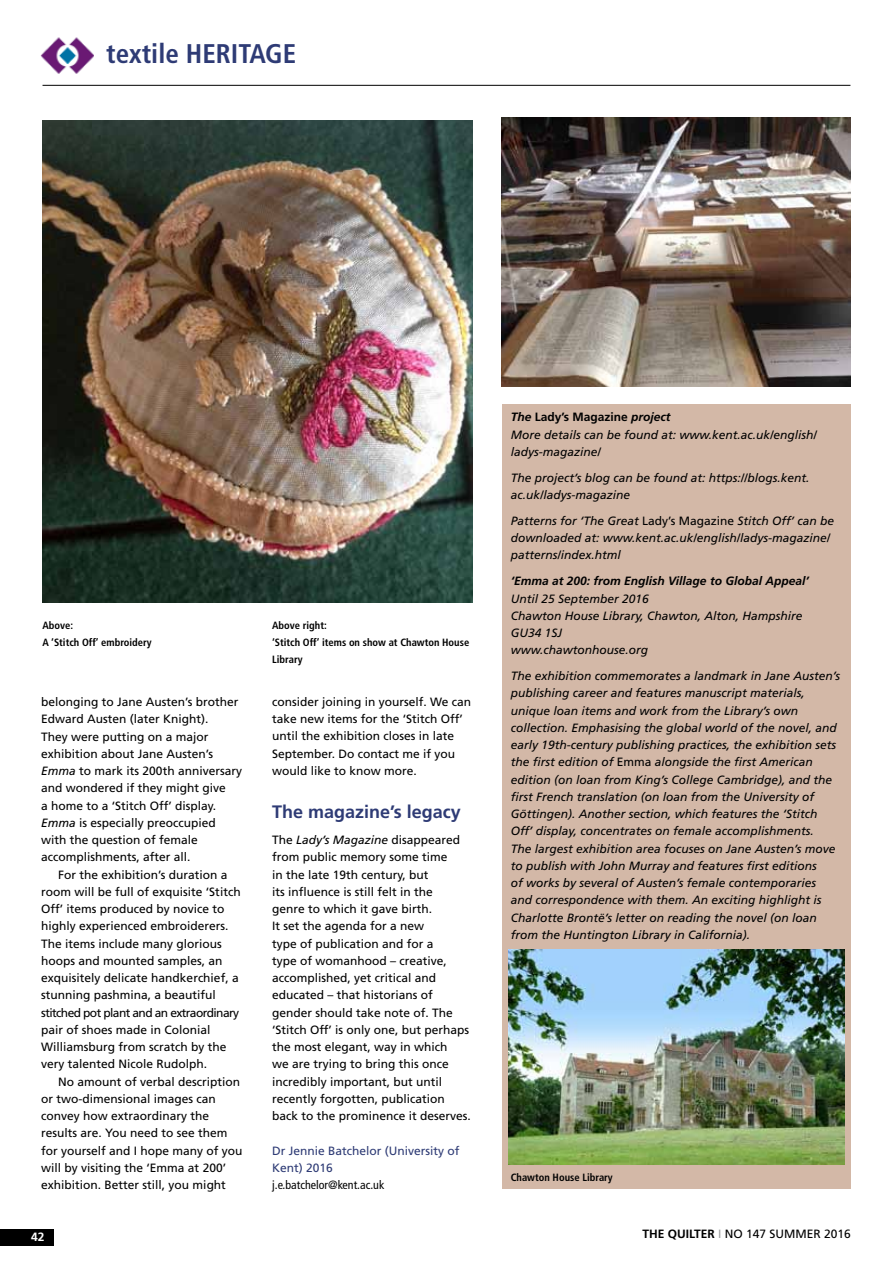
<style>
.page{position:relative;width:893px;height:1263px;background:#fff}
.page>*{position:absolute;margin:0;border:0;box-sizing:border-box;transform-origin:0 0}
.t1{font:700 condensed 27px "Frutiger";color:#2e3b75}
.t2{font:700 18px "Frutiger";color:#2e3b75}
.t3{font:12px/17.2px "Frutiger";color:#000}
.t4{font:italic 12px/17.2px "Frutiger";color:#000}
.t5{font:italic 700 12px "Frutiger";color:#000}
.t6{font:12px/17.2px "Frutiger";color:#2e3b75}
.t7{font:condensed 12px "Frutiger";color:#000}
.t8{font:700 12px "Frutiger";color:#fff}
.t9{font:700 condensed 10.5px/17.2px "Frutiger";color:#000}
.s1{font-style:italic}
.s2{font-weight:700}
.s3{font-weight:700;font-style:normal}
.s4{font-style:normal}
.s5{color:#9c9e9f}
</style>
<div class="page">
<hr style="left:43px;top:85px;width:807px;height:1px;background:#000">
<img style="left:41px;top:37px;width:53px;height:37px">
<div style="left:0;top:1229px;width:53px;height:17px;background:#000"></div>
<img style="left:43px;top:120px;width:429px;height:482px">
<img style="left:502px;top:117px;width:348px;height:270px">
<div style="left:502px;top:404px;width:348px;height:785px;background:#d3b8a7"></div>
<img style="left:509px;top:949px;width:335px;height:216px">
<h1 class="t1" style="left:106px;top:38px;width:191px">textile HERITAGE</h1>
<p class="t9" style="left:43px;top:616px;width:111px">Above:<br>A ‘Stitch Off’ embroidery</p>
<p class="t9" style="left:272px;top:616px;width:199px">Above right:<br>‘Stitch Off’ items on show at Chawton House<br>Library</p>
<p class="t3" style="left:41px;top:693px;width:202px">belonging to Jane Austen’s brother<br>Edward Austen (later Knight).<br>They were putting on a major exhibition about Jane Austen’s<br><span class="s1">Emma</span> to mark its 200th anniversary and wondered if they might give<br>a home to a ‘Stitch Off’ display.<br><span class="s1">Emma</span> is especially preoccupied with the question of female accomplishments, after all.</p>
<p class="t3" style="left:41px;top:866px;width:201px;text-indent:17px">For the exhibition’s duration a room will be full of exquisite ‘Stitch Off’ items produced by novice to highly experienced embroiderers.<br>The items include many glorious hoops and mounted samples, an exquisitely delicate handkerchief, a stunning pashmina, a beautiful stitched pot plant and an extraordinary pair of shoes made in Colonial Williamsburg from scratch by the very talented Nicole Rudolph.</p>
<p class="t3" style="left:41px;top:1073px;width:203px;text-indent:17px">No amount of verbal description or two-dimensional images can convey how extraordinary the results are. You need to see them for yourself and I hope many of you will by visiting the ‘E mma at 200’ exhibition. Better still, you might</p>
<p class="t3" style="left:272px;top:693px;width:201px">consider joining in yourself. We can take new items for the ‘Stitch Off’ until the exhibition closes in late<br>September. Do contact me if you would like to know more.</p>
<h2 class="t2" style="left:272px;top:801px;width:190px">The magazine’s legacy</h2>
<p class="t3" style="left:272px;top:831px;width:200px">The <span class="s1">Lady’s Magazine</span> disappeared from public memory some time<br>in the late 19th century, but<br>its influence is still felt in the<br>genre to which it gave birth.<br>It set the agenda for a new<br>type of publication and for a<br>type of womanhood – creative, accomplished, yet critical and educated – that historians of gender should take note of. The ‘Stitch Off’ is only one, but perhaps the most elegant, way in which<br>we are trying to bring this once incredibly important, but until recently forgotten, publication back to the prominence it deserves.</p>
<p class="t6" style="left:272px;top:1142px;width:189px">Dr Jennie Batchelor (U niversity of<br>Kent) 2016</p>
<p class="t7" style="left:272px;top:1178px;width:114px">j.e.batchelor@kent.ac.uk</p>
<p class="t4" style="left:511px;top:409px;width:308px"><span class="s2">The</span> <span class="s3">Lady’s Magazine</span> <span class="s2">project<br></span>More details can be found at: www.kent.ac.uk/english/ ladys-magazine/</p>
<p class="t4" style="left:511px;top:469px;width:300px">The project’s blog can be found at: https://blogs.kent. ac.uk/ladys-magazine</p>
<p class="t4" style="left:511px;top:512px;width:325px">Patterns for ‘The Great <span class="s4">Lady’s M agazine</span> Stitch Off’ can be downloaded at: www.kent.ac.uk/english/ladys-magazine/ patterns/index.html</p>
<p class="t5" style="left:511px;top:574px;width:299px">‘Emma at 200: from English Village to Global Appeal’</p>
<p class="t4" style="left:511px;top:590px;width:293px">Until 25 September 2016<br>Chawton House Library, Chawton, Alton, Hampshire<br>GU34 1SJ<br>www.chawtonhouse.org</p>
<p class="t4" style="left:511px;top:667px;width:331px">The exhibition commemorates a landmark in Jane Austen’s publishing career and features manuscript materials, unique loan items and work from the Library’s own collection. Emphasising the global world of the novel, and early 19th-century publishing practices, the exhibition sets the first edition of <span class="s4">E mma</span> alongside the first American edition (on loan from King’s College Cambridge), and the first French translation (on loan from the University of Göttingen). Another section, which features the ‘Stitch Off’ display, concentrates on female accomplishments.<br>The largest exhibition area focuses on Jane Austen’s move to publish with John Murray and features first editions<br>of works by several of Austen’s female contemporaries and correspondence with them. An exciting highlight is Charlotte Brontë’s letter on reading the novel (on loan from the Huntington Library in California).</p>
<p class="t9" style="left:511px;top:1168px;width:104px">Chawton House Library</p>
<p class="t8" style="left:31px;top:1230px;width:15px">42</p>
<p class="t3" style="left:642px;top:1225px;width:210px"><span class="s2">THE QUILTER</span> <span class="s5">I</span> NO 147 Summer 2016</p>
</div>
